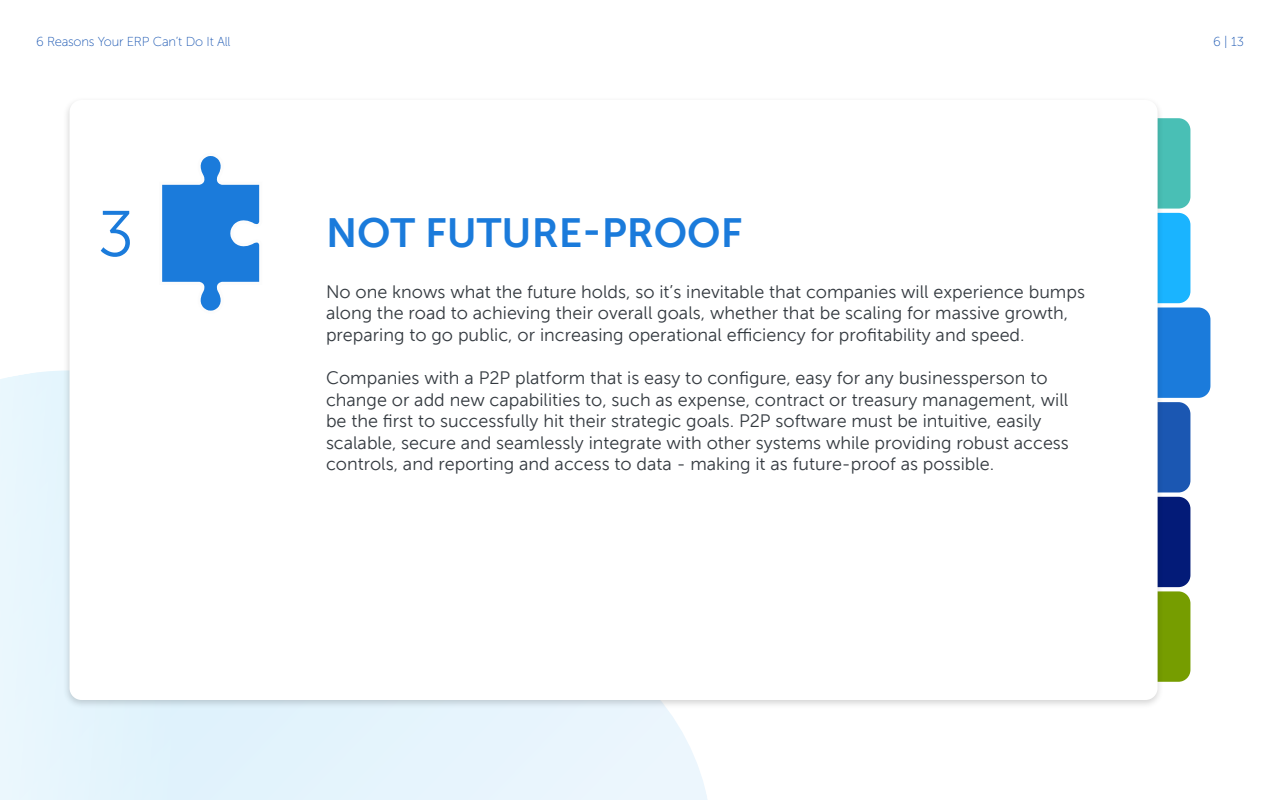
<style>
.page{position:relative;width:1280px;height:800px;background:#fff}
.page>*{position:absolute;margin:0;border:0;box-sizing:border-box;transform-origin:0 0}
.t1{font:64.3px "Museo Sans 300";color:#1b7bdb}
.t2{font:41px "Museo Sans 700";color:#1b7bdb}
.t3{font:18px/21.6px "Museo Sans 300";color:#343a40}
.t4{font:13px "Museo Sans 100";letter-spacing:-.02em;color:#1b57b2}
</style>
<div class="page">
<div style="left:0;top:370px;width:708px;height:430px;background:#e7f5fd"></div>
<div style="left:1085px;top:497px;width:105px;height:90px;background:#031b78;border-radius:12px"></div>
<div style="left:1085px;top:591px;width:105px;height:91px;background:#769d00;border-radius:12px"></div>
<div style="left:1105px;top:308px;width:105px;height:90px;background:#1b7bdb;border-radius:12px"></div>
<div style="left:1085px;top:402px;width:105px;height:90px;background:#1b57b2;border-radius:12px"></div>
<div style="left:1085px;top:118px;width:105px;height:91px;background:#49bfb5;border-radius:12px"></div>
<div style="left:1085px;top:213px;width:105px;height:90px;background:#1ab4ff;border-radius:12px"></div>
<div style="left:63px;top:96px;width:1101px;height:614px;background:#000;opacity:.17"></div>
<div style="left:70px;top:100px;width:1088px;height:600px;background:#fff;border-radius:12px"></div>
<svg style="left:162px;top:156px;width:98px;height:155px"></svg>
<p class="t4" style="left:36px;top:34px;width:196px">6 Reasons Your ERP Can’t Do It All</p>
<p class="t4" style="left:1213px;top:34px;width:32px">6 | 13</p>
<h1 class="t1" style="left:98px;top:199px;width:38px">3</h1>
<h2 class="t2" style="left:326px;top:210px;width:418px">NOT FUTURE-PROOF</h2>
<p class="t3" style="left:326px;top:281px;width:761px">No one knows what the future holds, so it’s inevitable that companies will experience bumps along the road to achieving their overall goals, whether that be scaling for massive growth, preparing to go public, or increasing operational efficiency for profitability and speed.</p>
<p class="t3" style="left:326px;top:367px;width:744px">Companies with a P2P platform that is easy to configure, easy for any businessperson to change or add new capabilities to, such as expense, contract or treasury management, will be the first to successfully hit their strategic goals. P2P software must be intuitive, easily scalable, secure and seamlessly integrate with other systems while providing robust access controls, and reporting and access to data - making it as future-proof as possible.</p>
</div>
